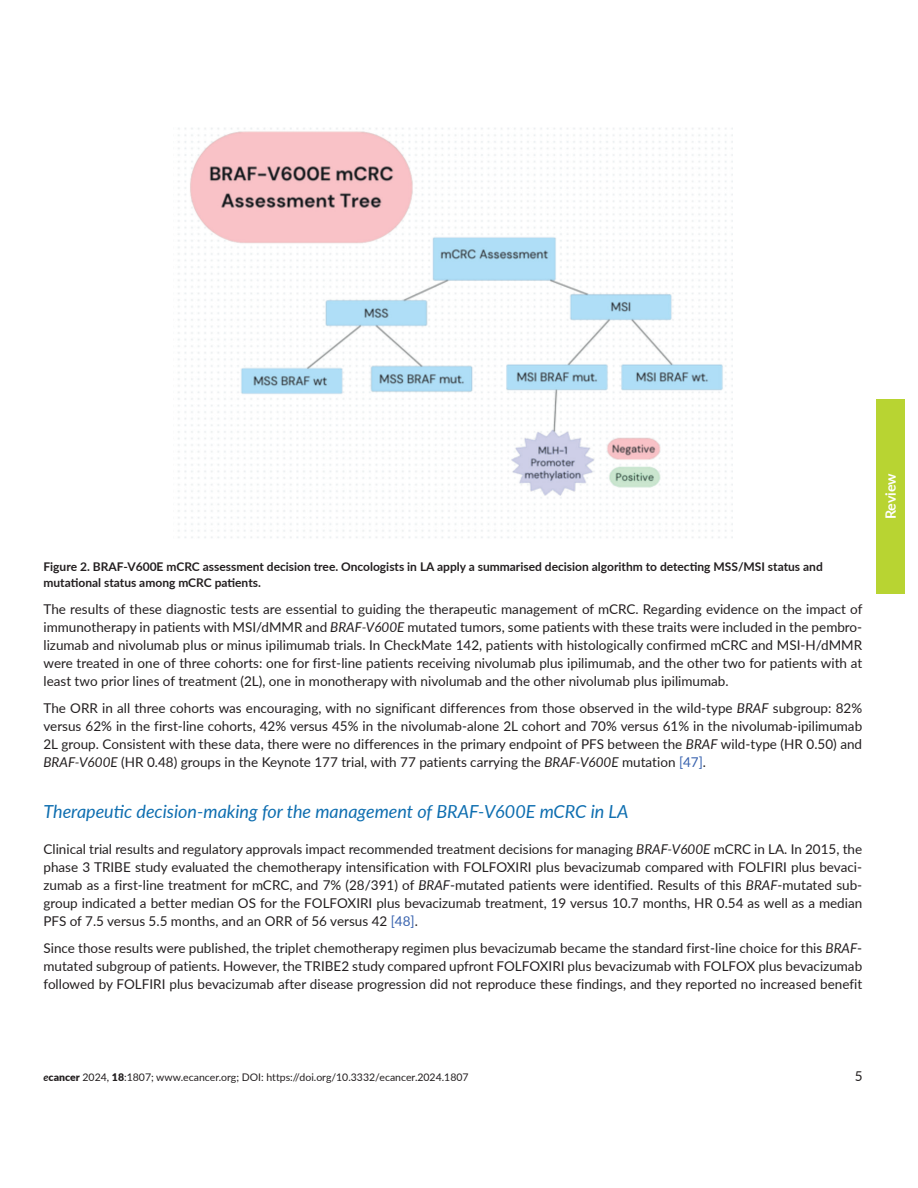
<style>
.page{position:relative;width:918px;height:1188px;background:#fff}
.page>*{position:absolute;margin:0;border:0;box-sizing:border-box;transform-origin:0 0}
.t1{font:italic 18px "Lato";color:#0e6eb0}
.t2{font:700 14.25px "Lato";letter-spacing:-.005em;color:#fff}
.t3{font:13.5px/18px "Lato";color:#231f20;text-align:justify}
.t4{font:700 12px/16.5px "Lato";color:#231f20}
.t5{font:10.5px "Lato";color:#231f20}
.s1{font-style:italic}
.s2{color:#3862ae}
.s3{font-weight:700;font-style:italic}
.s4{font-weight:900}
</style>
<div class="page">
<div style="left:876px;top:399px;width:29px;height:195px;background:#b8d432"></div>
<img style="left:178px;top:128px;width:554px;height:410px">
<p class="t4" style="left:44px;top:558px;width:781px">Figure 2. BRAF-V600E mCRC assessment decision tree. Oncologists in LA apply a summarised decision algorithm to detecting MSS/MSI status and mutational status among mCRC patients.</p>
<p class="t3" style="left:44px;top:600px;width:821px">The results of these diagnostic tests are essential to guiding the therapeutic management of mCRC. Regarding evidence on the impact of immunotherapy in patients with MSI/dMMR and <span class="s1">BRAF-V600E</span> mutated tumors, some patients with these traits were included in the pembro&shy;lizumab and nivolumab plus or minus ipilimumab trials. In CheckMate 142, patients with histologically confirmed mCRC and MSI-H/dMMR were treated in one of three cohorts: one for first-line patients receiving nivolumab plus ipilimumab, and the other two for patients with at least two prior lines of treatment (2L), one in monotherapy with nivolumab and the other nivolumab plus ipilimumab.</p>
<p class="t3" style="left:44px;top:699px;width:820px">The ORR in all three cohorts was encouraging, with no significant differences from those observed in the wild-type <span class="s1">BRAF</span> subgroup: 82% versus 62% in the first-line cohorts, 42% versus 45% in the nivolumab-alone 2L cohort and 70% versus 61% in the nivolumab-ipilimumab 2L group. Consistent with these data, there were no differences in the primary endpoint of PFS between the <span class="s1">BRAF</span> wild-type (HR 0.50) and <span class="s1">BRAF-V600E</span> (HR 0.48) groups in the Keynote 177 trial, with 77 patients carrying the <span class="s1">BRAF-V600E</span> mutation <span class="s2">[47]</span>.</p>
<h1 class="t1" style="left:44px;top:799px;width:587px">Therapeutic decision-making for the management of BRAF-V600E mCRC in LA</h1>
<p class="t3" style="left:44px;top:840px;width:820px">Clinical trial results and regulatory approvals impact recommended treatment decisions for managing <span class="s1">BRAF-V600E</span> mCRC in LA. In 2015, the phase 3 TRIBE study evaluated the chemotherapy intensification with FOLFOXIRI plus bevacizumab compared with FOLFIRI plus bevaci&shy;zumab as a first-line treatment for mCRC, and 7% (28/391) of <span class="s1">BRAF</span>-mutated patients were identified. Results of this <span class="s1">BRAF</span>-mutated sub&shy;group indicated a better median OS for the FOLFOXIRI plus bevacizumab treatment, 19 versus 10.7 months, HR 0.54 as well as a median PFS of 7.5 versus 5.5 months, and an ORR of 56 versus 42 <span class="s2">[48]</span>.</p>
<p class="t3" style="left:44px;top:939px;width:820px">Since those results were published, the triplet chemotherapy regimen plus bevacizumab became the standard first-line choice for this <span class="s1">BRAF&shy;</span>mutated subgroup of patients. However, the TRIBE2 study compared upfront FOLFOXIRI plus bevacizumab with FOLFOX plus bevacizumab followed by FOLFIRI plus bevacizumab after disease progression did not reproduce these findings, and they reported no increased benefit</p>
<p class="t2" style="left:880px;top:519px;width:48px;rotate:-90deg">Review</p>
<p class="t5" style="left:44px;top:1070px;width:427px"><span class="s3">e</span><span class="s4">cancer</span> 2024, <span class="s4">18</span>:1807; www.ecancer.org; DOI: https://doi.org/10.3332/ecancer.2024.1807</p>
<p class="t3" style="left:855px;top:1067px;width:9px">5</p>
</div>
